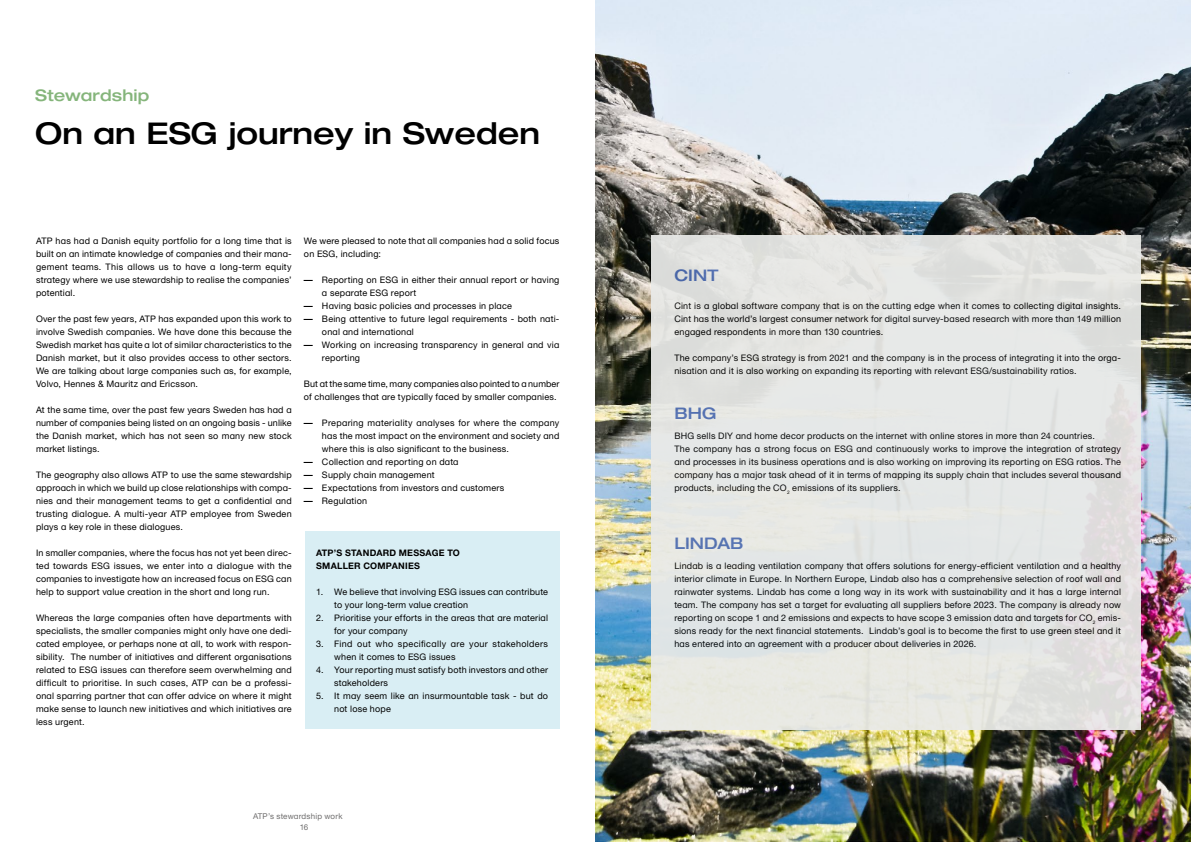
<style>
.page{position:relative;width:1191px;height:842px;background:#fff}
.page>*{position:absolute;margin:0;border:0;box-sizing:border-box;transform-origin:0 0}
.Kapiteloverskrift_H2{font:500 30px "Helvetica Neue ATP Head";color:#000}
.t1{font:500 16px "Helvetica Neue ATP Head";letter-spacing:.005em;color:#4e6db3}
.Tag{font:500 16px "Helvetica Neue ATP Head";letter-spacing:.015em;color:#85b57b}
.Brødtekst{font:9px/13px "Helvetica Neue ATP Body";letter-spacing:.02em;color:#000}
.Box_overskrift{font:700 9px/13px "Helvetica Neue ATP Body";letter-spacing:.03em;color:#000}
.t2{font:8px "Helvetica Neue ATP Body";letter-spacing:.025em;color:#706f6f}
.s1{font-family:"Helvetica Neue ATP Head";font-weight:500}
</style>
<div class="page">
<img style="left:595px;top:0;width:596px;height:841px">
<div style="left:305px;top:531px;width:254px;height:198px;background:#d9eef4"></div>
<div style="left:651px;top:235px;width:489px;height:494px;background:#e9eae8"></div>
<p class="Tag" style="left:35px;top:85px;width:116px">Stewardship</p>
<h2 class="Kapiteloverskrift_H2" style="left:35px;top:115px;width:506px">On an ESG journey in Sweden</h2>
<p class="Brødtekst" style="left:36px;top:234px;width:257px;text-align:justify">ATP has had a Danish equity portfolio for a long time that is built on an intimate knowledge of companies and their mana&shy;gement teams. This allows us to have a long-term equity strategy where we use stewardship to realise the companies’ potential.</p>
<p class="Brødtekst" style="left:36px;top:312px;width:257px;text-align:justify">Over the past few years, ATP has expanded upon this work to involve Swedish companies. We have done this because the Swedish market has quite a lot of similar characteristics to the Danish market, but it also provides access to other sectors.<br>We are talking about large companies such as, for example, Volvo, Hennes &amp; Mauritz and Ericsson.</p>
<p class="Brødtekst" style="left:36px;top:403px;width:257px;text-align:justify">At the same time, over the past few years Sweden has had a number of companies being listed on an ongoing basis - unlike the Danish market, which has not seen so many new stock market listings.</p>
<p class="Brødtekst" style="left:36px;top:468px;width:257px;text-align:justify">The geography also allows ATP to use the same stewardship approach in which we build up close relationships with compa&shy;nies and their management teams to get a confidential and trusting dialogue. A multi-year ATP employee from Sweden plays a key role in these dialogues.</p>
<p class="Brødtekst" style="left:36px;top:546px;width:257px;text-align:justify">In smaller companies, where the focus has not yet been direc&shy;ted towards ESG issues, we enter into a dialogue with the companies to investigate how an increased focus on ESG can help to support value creation in the short and long run.</p>
<p class="Brødtekst" style="left:36px;top:611px;width:257px;text-align:justify">Whereas the large companies often have departments with specialists, the smaller companies might only have one dedi&shy;cated employee, or perhaps none at all, to work with respon&shy;sibility. The number of initiatives and different organisations related to ESG issues can therefore seem overwhelming and difficult to prioritise. In such cases, ATP can be a professi&shy;onal sparring partner that can offer advice on where it might make sense to launch new initiatives and which initiatives are less urgent.</p>
<p class="Brødtekst" style="left:304px;top:234px;width:257px">We were pleased to note that all companies had a solid focus on ESG, including:</p>
<p class="Brødtekst" style="left:322px;top:273px;width:239px;text-indent:-18px"><span class="s1">—</span> Reporting on ESG in either their annual report or having a separate ESG report</p>
<p class="Brødtekst" style="left:304px;top:299px;width:209px"><span class="s1">—</span> Having basic policies and processes in place</p>
<p class="Brødtekst" style="left:322px;top:312px;width:239px;text-indent:-18px"><span class="s1">—</span> Being attentive to future legal requirements - both nati&shy;onal and international</p>
<p class="Brødtekst" style="left:322px;top:338px;width:239px;text-indent:-18px"><span class="s1">—</span> Working on increasing transparency in general and via reporting</p>
<p class="Brødtekst" style="left:304px;top:377px;width:257px">But at the same time, many companies also pointed to a number of challenges that are typically faced by smaller companies.</p>
<p class="Brødtekst" style="left:322px;top:416px;width:239px;text-align:justify;text-indent:-18px"><span class="s1">—</span> Preparing materiality analyses for where the company has the most impact on the environment and society and where this is also significant to the business.</p>
<p class="Brødtekst" style="left:304px;top:455px;width:156px"><span class="s1">—</span> Collection and reporting on data</p>
<p class="Brødtekst" style="left:304px;top:468px;width:132px"><span class="s1">—</span> Supply chain management</p>
<p class="Brødtekst" style="left:304px;top:481px;width:202px"><span class="s1">—</span> Expectations from investors and customers</p>
<p class="Brødtekst" style="left:304px;top:494px;width:65px"><span class="s1">—</span> Regulation</p>
<h3 class="Box_overskrift" style="left:316px;top:546px;width:145px">ATP’S STANDARD MESSAGE TO<br>SMALLER COMPANIES</h3>
<p class="Brødtekst" style="left:334px;top:585px;width:215px;text-indent:-18px">1. We believe that involving ESG issues can contribute to your long-term value creation</p>
<p class="Brødtekst" style="left:334px;top:611px;width:215px;text-indent:-18px">2. Prioritise your efforts in the areas that are material for your company</p>
<p class="Brødtekst" style="left:334px;top:637px;width:215px;text-indent:-18px">3. Find out who specifically are your stakeholders when it comes to ESG issues</p>
<p class="Brødtekst" style="left:334px;top:663px;width:215px;text-indent:-18px">4. Your reporting must satisfy both investors and other stakeholders</p>
<p class="Brødtekst" style="left:334px;top:689px;width:215px;text-indent:-18px">5. It may seem like an insurmountable task - but do not lose hope</p>
<p class="t2" style="left:253px;top:811px;width:91px">ATP’s stewardship work</p>
<p class="t2" style="left:300px;top:822px;width:10px">16</p>
<h2 class="t1" style="left:674px;top:266px;width:46px">CINT</h2>
<p class="Brødtekst" style="left:674px;top:299px;width:448px;text-align:justify">Cint is a global software company that is on the cutting edge when it comes to collecting digital insights.<br>Cint has the world’s largest consumer network for digital survey-based research with more than 149 million engaged respondents in more than 130 countries.</p>
<p class="Brødtekst" style="left:674px;top:351px;width:448px">The company’s ESG strategy is from 2021 and the company is in the process of integrating it into the orga&shy;nisation and it is also working on expanding its reporting with relevant ESG/sustainability ratios.</p>
<h2 class="t1" style="left:674px;top:404px;width:44px">BHG</h2>
<p class="Brødtekst" style="left:674px;top:429px;width:448px">BHG sells DIY and home decor products on the internet with online stores in more than 24 countries.<br>The company has a strong focus on ESG and continuously works to improve the integration of strategy and processes in its business operations and is also working on improving its reporting on ESG ratios. The company has a major task ahead of it in terms of mapping its supply chain that includes several thousand products, including the CO<sub>2</sub> emissions of its suppliers.</p>
<h2 class="t1" style="left:674px;top:533px;width:71px">LINDAB</h2>
<p class="Brødtekst" style="left:674px;top:559px;width:448px;text-align:justify">Lindab is a leading ventilation company that offers solutions for energy-efficient ventilation and a healthy interior climate in Europe. In Northern Europe, Lindab also has a comprehensive selection of roof wall and rainwater systems. Lindab has come a long way in its work with sustainability and it has a large internal team. The company has set a target for evaluating all suppliers before 2023. The company is already now reporting on scope 1 and 2 emissions and expects to have scope 3 emission data and targets for CO<sub>2</sub> emis&shy;sions ready for the next financial statements. Lindab’s goal is to become the first to use green steel and it has entered into an agreement with a producer about deliveries in 2026.</p>
</div>
